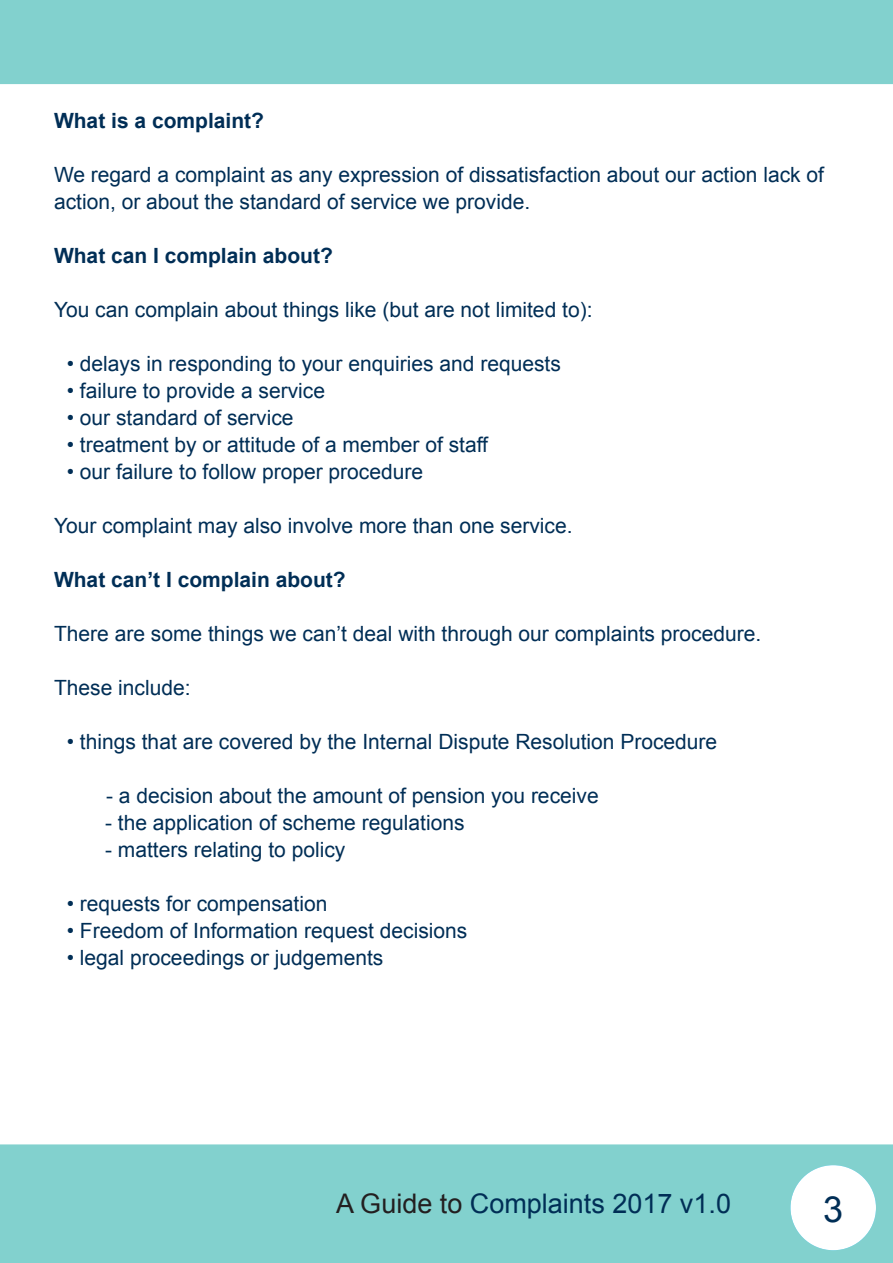
<style>
.page{position:relative;width:893px;height:1263px;background:#fff}
.page>*{position:absolute;margin:0;border:0;box-sizing:border-box;transform-origin:0 0}
.t1{font:36px "Arial";color:#002e56}
.t2{font:27px "Arial";color:#002e56}
.BODY_TEXT_2{font:21px/27px "Arial";color:#002e56}
.BODY_TEXT_2-2{font:700 21px "Arial";color:#002e56}
.s1{color:#231f20}
</style>
<div class="page">
<div style="left:0;top:1144px;width:893px;height:119px;background:#82d1ce"></div>
<div style="left:790px;top:1165px;width:86px;height:85px;background:#fff;border-radius:50%"></div>
<div style="left:0;top:0;width:893px;height:84px;background:#82d1ce"></div>
<p class="BODY_TEXT_2-2" style="left:54px;top:106px;width:212px">What is a complaint?</p>
<p class="BODY_TEXT_2" style="left:54px;top:161px;width:771px">We regard a complaint as any expression of dissatisfaction about our action lack of action, or about the standard of service we provide.</p>
<p class="BODY_TEXT_2-2" style="left:54px;top:241px;width:280px">What can I complain about?</p>
<p class="BODY_TEXT_2" style="left:54px;top:296px;width:540px">You can complain about things like (but are not limited to):</p>
<p class="BODY_TEXT_2" style="left:67px;top:350px;width:496px">• delays in responding to your enquiries and requests</p>
<p class="BODY_TEXT_2" style="left:67px;top:377px;width:260px">• failure to provide a service</p>
<p class="BODY_TEXT_2" style="left:67px;top:404px;width:228px">• our standard of service</p>
<p class="BODY_TEXT_2" style="left:67px;top:431px;width:423px">• treatment by or attitude of a member of staff</p>
<p class="BODY_TEXT_2" style="left:67px;top:458px;width:358px">• our failure to follow proper procedure</p>
<p class="BODY_TEXT_2" style="left:54px;top:512px;width:520px">Your complaint may also involve more than one service.</p>
<p class="BODY_TEXT_2-2" style="left:54px;top:565px;width:293px">What can’t I complain about?</p>
<p class="BODY_TEXT_2" style="left:54px;top:620px;width:709px">There are some things we can’t deal with through our complaints procedure.</p>
<p class="BODY_TEXT_2" style="left:54px;top:674px;width:138px">These include:</p>
<p class="BODY_TEXT_2" style="left:67px;top:728px;width:652px">• things that are covered by the Internal Dispute Resolution Procedure</p>
<p class="BODY_TEXT_2" style="left:106px;top:782px;width:494px">- a decision about the amount of pension you receive</p>
<p class="BODY_TEXT_2" style="left:105px;top:809px;width:361px">- the application of scheme regulations</p>
<p class="BODY_TEXT_2" style="left:105px;top:836px;width:242px">- matters relating to policy</p>
<p class="BODY_TEXT_2" style="left:67px;top:890px;width:262px">• requests for compensation</p>
<p class="BODY_TEXT_2" style="left:67px;top:917px;width:402px">• Freedom of Information request decisions</p>
<p class="BODY_TEXT_2" style="left:67px;top:944px;width:318px">• legal proceedings or judgements</p>
<p class="t2" style="left:336px;top:1186px;width:396px"><span class="s1">A Guide to</span> Complaints 2017 v1.0</p>
<h1 class="t1" style="left:823px;top:1185px;width:22px">3</h1>
</div>
